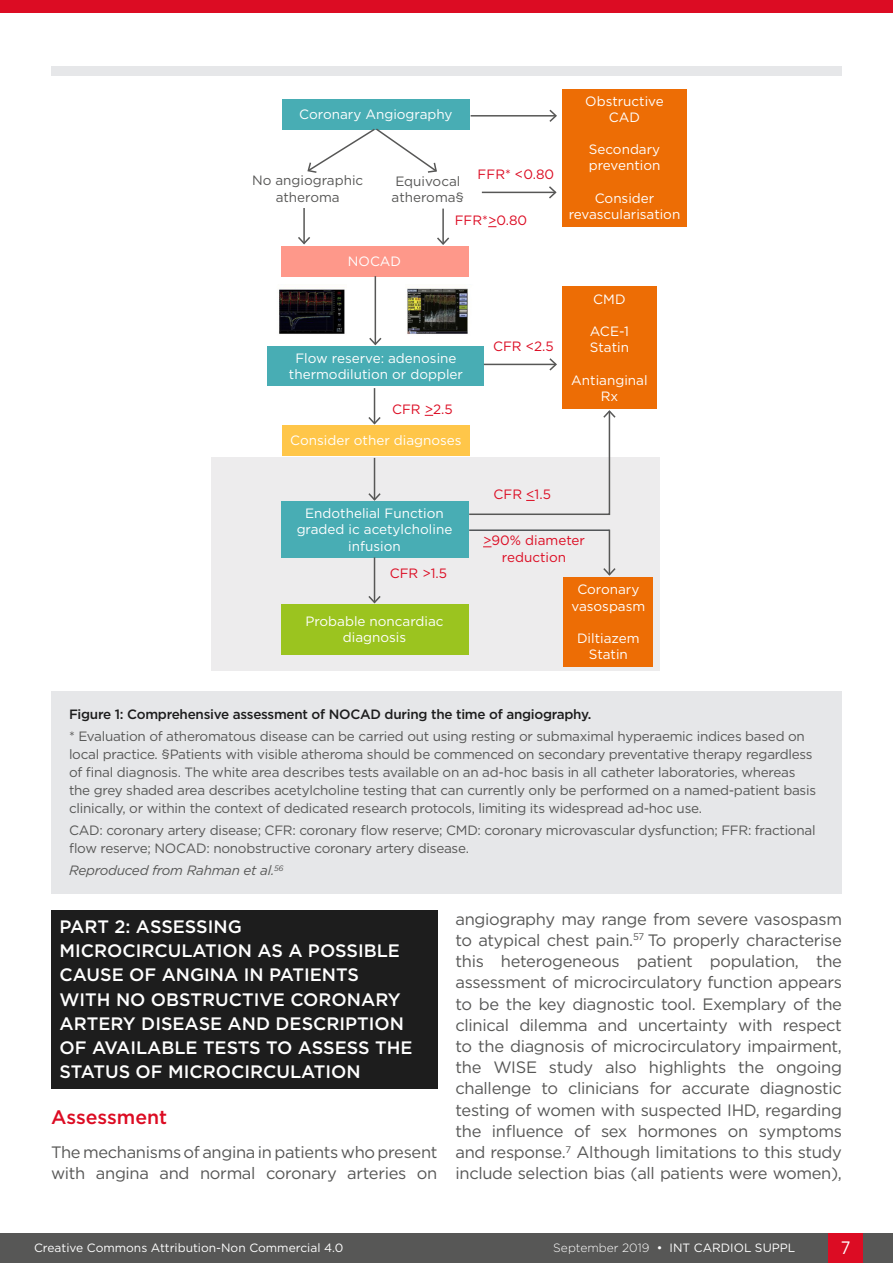
<style>
.page{position:relative;width:893px;height:1263px;background:#fff}
.page>*{position:absolute;margin:0;border:0;box-sizing:border-box;transform-origin:0 0}
.H2__Heading_2{font:500 19.5px "Gotham";color:#dc0c23}
.H1__Heading_1{font:500 18px/24.3px "Gotham";color:#fff}
.t1{font:18px "Gotham";color:#fff;scale:.9 1}
.Body_Text{font:16.5px/21.3px "Gotham";letter-spacing:-.02em;color:#575756}
.t2{font:13.5px/18px "Gotham";letter-spacing:-.02em;color:#575756}
.t3{font:13.5px/16.2px "Gotham";color:#fff;text-align:center}
.t4{font:13.5px/16.2px "Gotham";color:#dc0c23;text-align:center}
.t5{font:500 13.5px "Gotham";letter-spacing:-.02em;color:#1d1d1d}
.t6{font:13.5px/16.2px "Gotham";color:#575756;text-align:center}
.t7{font:italic 13.5px "Gotham";letter-spacing:-.02em;color:#575756}
.t8{font:12px "Gotham";color:#fff}
.s1{font-weight:300}
</style>
<div class="page">
<div style="left:0;top:1233px;width:893px;height:30px;background:#575756"></div>
<div style="left:829px;top:1233px;width:34px;height:30px;background:#dc0c23"></div>
<div style="left:0;top:0;width:893px;height:13px;background:#dc0c23"></div>
<div style="left:51px;top:910px;width:386px;height:178px;background:#1d1d1d"></div>
<div style="left:212px;top:457px;width:448px;height:214px;background:#edeced"></div>
<div style="left:282px;top:99px;width:188px;height:30px;background:#48adb4"></div>
<div style="left:281px;top:246px;width:187px;height:30px;background:#fe988a"></div>
<svg style="left:488px;top:226px;width:9px;height:2px"></svg>
<div style="left:268px;top:346px;width:216px;height:40px;background:#48adb4"></div>
<div style="left:562px;top:286px;width:94px;height:122px;background:#ed6d05"></div>
<div style="left:281px;top:501px;width:187px;height:57px;background:#48adb4"></div>
<div style="left:281px;top:604px;width:187px;height:51px;background:#9bc41f"></div>
<div style="left:282px;top:425px;width:188px;height:30px;background:#ffc649"></div>
<div style="left:563px;top:577px;width:90px;height:90px;background:#ed6d05"></div>
<div style="left:562px;top:89px;width:125px;height:137px;background:#ed6d05"></div>
<svg style="left:306px;top:128px;width:132px;height:45px"></svg>
<hr style="left:471px;top:115px;width:85px;height:2px;background:#575756">
<svg style="left:548px;top:109px;width:9px;height:13px"></svg>
<hr style="left:482px;top:192px;width:73px;height:1px;background:#575756">
<svg style="left:547px;top:186px;width:10px;height:13px"></svg>
<hr style="left:303px;top:208px;width:2px;height:35px;background:#575756">
<svg style="left:298px;top:235px;width:12px;height:10px"></svg>
<hr style="left:442px;top:209px;width:2px;height:35px;background:#575756">
<svg style="left:437px;top:236px;width:13px;height:9px"></svg>
<hr style="left:375px;top:276px;width:1px;height:68px;background:#575756">
<svg style="left:369px;top:336px;width:13px;height:10px"></svg>
<hr style="left:484px;top:364px;width:72px;height:1px;background:#575756">
<svg style="left:548px;top:358px;width:9px;height:13px"></svg>
<hr style="left:374px;top:388px;width:1px;height:35px;background:#575756">
<svg style="left:368px;top:415px;width:13px;height:10px"></svg>
<hr style="left:374px;top:458px;width:1px;height:42px;background:#575756">
<svg style="left:368px;top:492px;width:13px;height:9px"></svg>
<hr style="left:374px;top:557px;width:1px;height:45px;background:#575756">
<svg style="left:368px;top:594px;width:13px;height:10px"></svg>
<svg style="left:468px;top:410px;width:148px;height:106px"></svg>
<hr style="left:609px;top:530px;width:1px;height:45px;background:#575756">
<svg style="left:603px;top:566px;width:13px;height:10px"></svg>
<hr style="left:469px;top:529px;width:140px;height:2px;background:#505457">
<div style="left:51px;top:691px;width:791px;height:202px;background:#e6e7e9"></div>
<div style="left:51px;top:67px;width:791px;height:9px;background:#e6e7e9"></div>
<img style="left:278px;top:289px;width:67px;height:45px">
<img style="left:407px;top:288px;width:61px;height:46px">
<p class="t3" style="left:299px;top:106px;width:155px">Coronary Angiography</p>
<p class="t6" style="left:252px;top:172px;width:113px">No angiographic atheroma</p>
<p class="t6" style="left:392px;top:173px;width:74px;text-align:left">Equivocal atheroma§</p>
<p class="t4" style="left:478px;top:166px;width:78px">FFR* &lt;0.80</p>
<p class="t3" style="left:348px;top:253px;width:55px">NOCAD</p>
<p class="t4" style="left:455px;top:212px;width:74px">FFR*&gt;0.80</p>
<p class="t3" style="left:289px;top:349px;width:176px">Flow reserve: adenosine thermodilution or doppler</p>
<p class="t4" style="left:392px;top:401px;width:62px">CFR &gt;2.5</p>
<p class="t3" style="left:290px;top:432px;width:173px">Consider other diagnoses</p>
<p class="t4" style="left:493px;top:338px;width:62px">CFR &lt;2.5</p>
<p class="t3" style="left:585px;top:92px;width:80px">Obstructive<br>CAD</p>
<p class="t3" style="left:589px;top:141px;width:73px">Secondary</p>
<p class="t3" style="left:589px;top:157px;width:73px">prevention</p>
<p class="t3" style="left:595px;top:190px;width:61px">Consider</p>
<p class="t3" style="left:569px;top:206px;width:113px">revascularisation</p>
<p class="t3" style="left:593px;top:290px;width:34px">CMD</p>
<p class="t3" style="left:590px;top:323px;width:41px;text-align:left">ACE-1<br>Statin</p>
<p class="t3" style="left:571px;top:371px;width:78px">Antianginal<br>Rx</p>
<p class="t3" style="left:297px;top:505px;width:157px">Endothelial Function graded ic acetylcholine infusion</p>
<p class="t4" style="left:390px;top:565px;width:59px">CFR &gt;1.5</p>
<p class="t3" style="left:305px;top:613px;width:140px">Probable noncardiac diagnosis</p>
<p class="t4" style="left:493px;top:486px;width:59px">CFR &lt;1.5</p>
<p class="t4" style="left:483px;top:532px;width:103px">&gt;90% diameter reduction</p>
<p class="t3" style="left:571px;top:581px;width:75px">Coronary vasospasm</p>
<p class="t3" style="left:577px;top:630px;width:64px">Diltiazem<br>Statin</p>
<p class="t5" style="left:69px;top:705px;width:524px">Figure 1: Comprehensive assessment of NOCAD during the time of angiography.</p>
<p class="t2" style="left:69px;top:727px;width:748px">* Evaluation of atheromatous disease can be carried out using resting or submaximal hyperaemic indices based on local practice. §Patients with visible atheroma should be commenced on secondary preventative therapy regardless of final diagnosis. The white area describes tests available on an ad-hoc basis in all catheter laboratories, whereas the grey shaded area describes acetylcholine testing that can currently only be performed on a named-patient basis clinically, or within the context of dedicated research protocols, limiting its widespread ad-hoc use.</p>
<p class="t2" style="left:69px;top:821px;width:748px">CAD: coronary artery disease; CFR: coronary flow reserve; CMD: coronary microvascular dysfunction; FFR: fractional flow reserve; NOCAD: nonobstructive coronary artery disease.</p>
<p class="t7" style="left:69px;top:862px;width:216px">Reproduced from Rahman et al.<sup>56</sup></p>
<p class="H1__Heading_1" style="left:60px;top:914px;width:354px">PART 2: ASSESSING<br>MICROCIRCULATION AS A POSSIBLE<br>CAUSE OF ANGINA IN PATIENTS<br>WITH NO OBSTRUCTIVE CORONARY<br>ARTERY DISEASE AND DESCRIPTION<br>OF AVAILABLE TESTS TO ASSESS THE<br>STATUS OF MICROCIRCULATION</p>
<p class="H2__Heading_2" style="left:51px;top:1104px;width:118px">Assessment</p>
<p class="Body_Text" style="left:51px;top:1141px;width:388px">The mechanisms of angina in patients who present with angina and normal coronary arteries on</p>
<p class="Body_Text" style="left:455px;top:908px;width:388px;text-align:justify">angiography may range from severe vasospasm to atypical chest pain.<sup>57</sup> To properly characterise this heterogeneous patient population, the assessment of microcirculatory function appears to be the key diagnostic tool. Exemplary of the clinical dilemma and uncertainty with respect to the diagnosis of microcirculatory impairment, the WISE study also highlights the ongoing challenge to clinicians for accurate diagnostic testing of women with suspected IHD, regarding the influence of sex hormones on symptoms and response.<sup>7</sup> Although limitations to this study include selection bias (all patients were women),</p>
<p class="t8" style="left:34px;top:1240px;width:311px">Creative Commons Attribution-Non Commercial 4.0</p>
<p class="t8" style="left:553px;top:1240px;width:243px"><span class="s1">September 2019</span> • INT CARDIOL SUPPL</p>
<h2 class="t1" style="left:841px;top:1236px;width:12px">7</h2>
</div>
